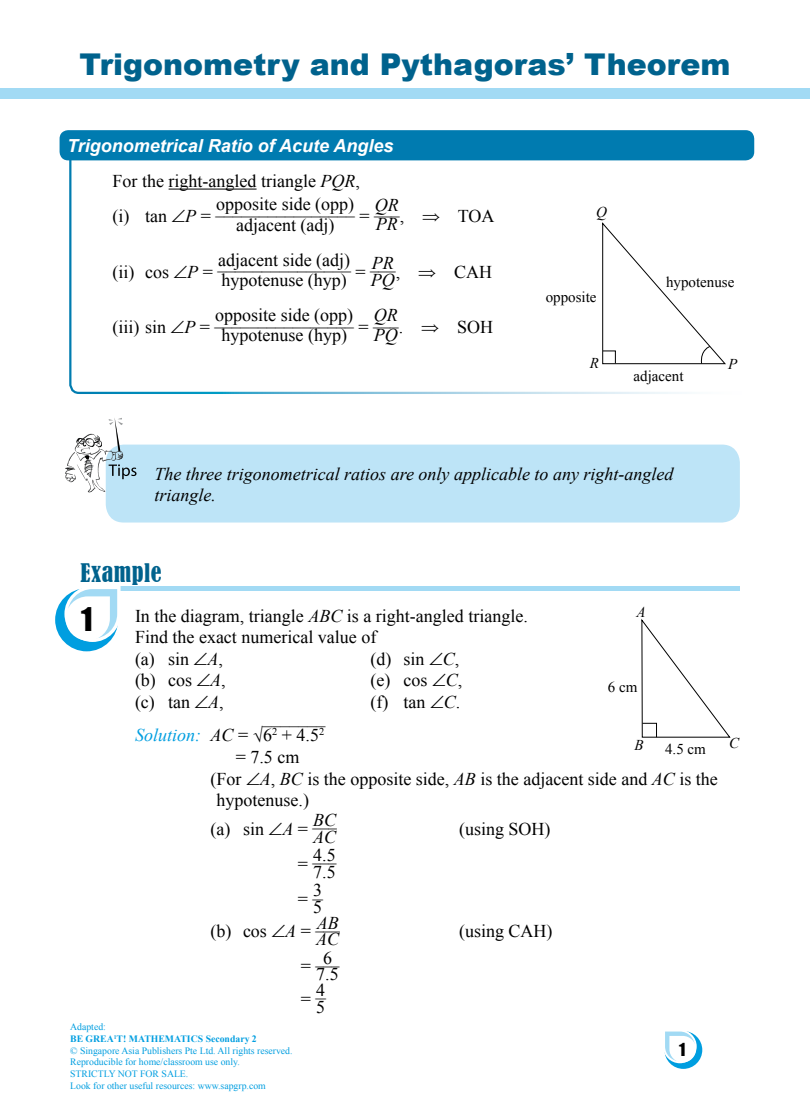
<style>
.page{position:relative;width:810px;height:1107px;background:#fff}
.page>*{position:absolute;margin:0;border:0;box-sizing:border-box;transform-origin:0 0}
.t1{font:900 30px "Arial";color:#00628d}
.t2{font:30px "Impact";color:#000}
.t3{font:condensed 24px "Bernard";letter-spacing:.02em;color:#00628d}
.t4{font:18px/35.1px "Times New Roman";color:#000}
.t5{font:italic 18px/16.4px "Times New Roman";color:#000}
.t6{font:italic 700 18px "Arial";color:#fff}
.t7{font:italic 18px "Times New Roman";color:#009ee0}
.t8{font:16.5px "Impact";color:#000}
.t9{font:15.3px "Times New Roman";color:#000;scale:1.14 1}
.t10{font:15.3px "Times New Roman";color:#000;scale:1.16 1}
.t11{font:15.3px "Times New Roman";color:#000;scale:1.11 1}
.t12{font:15.3px "Times New Roman";color:#000;scale:1.05 1}
.t13{font:15.3px "Times New Roman";color:#000;scale:1.07 1}
.t14{font:15.3px "Times New Roman";color:#000;scale:.69 1}
.t15{font:15px "Times New Roman";color:#000}
.t16{font:italic 15px "Times New Roman";color:#000}
.t17{font:14.4px "Times New Roman";color:#000;scale:1.25 1}
.t18{font:9.75px/11.7px "Times New Roman";color:#009ee0}
.s1{font-style:italic}
.s2{color:#000}
.s3{font-style:normal;color:#000}
.s4{font-style:normal;font-size:17.85px;color:#000}
.s5{font-size:18px}
.s6{font-weight:700}
</style>
<div class="page">
<svg style="left:664px;top:1031px;width:38px;height:38px"></svg>
<svg style="left:68px;top:160px;width:679px;height:234px"></svg>
<div style="left:60px;top:130px;width:694px;height:30px;background:#007bb0;border-radius:9px"></div>
<hr style="left:169px;top:189px;width:88px;height:1px;background:#000">
<svg style="left:602px;top:222px;width:125px;height:142px"></svg>
<hr style="left:91px;top:586px;width:649px;height:4px;background:#a2daf4">
<svg style="left:55px;top:586px;width:66px;height:65px"></svg>
<svg style="left:641px;top:619px;width:90px;height:119px"></svg>
<div style="left:0;top:88px;width:810px;height:10px;background:#a2daf4"></div>
<div style="left:106px;top:445px;width:634px;height:78px;background:#bde4f7;border-radius:18px"></div>
<svg style="left:65px;top:418px;width:72px;height:74px"></svg>
<svg style="left:423px;top:214px;width:17px;height:7px"></svg>
<svg style="left:419px;top:269px;width:16px;height:8px"></svg>
<svg style="left:422px;top:324px;width:17px;height:8px"></svg>
<h1 class="t1" style="left:79px;top:43px;width:653px">Trigonometry and Pythagoras’ Theorem</h1>
<p class="t6" style="left:67px;top:133px;width:328px">Trigonometrical Ratio of Acute Angles</p>
<p class="t4" style="left:113px;top:163px;width:249px">For the right-angled triangle <span class="s1">PQR</span>, (i) tan ∠<span class="s1">P</span> =</p>
<p class="t4" style="left:216px;top:187px;width:139px">opposite side (opp)</p>
<p class="t9" style="left:215px;top:199px;width:124px">________________</p>
<p class="t4" style="left:236px;top:207px;width:100px">adjacent (adj)</p>
<p class="t5" style="left:375px;top:194px;width:31px;line-height:19.6px">QR<br>PR<sup>,</sup></p>
<p class="t4" style="left:458px;top:198px;width:38px">TOA</p>
<p class="t16" style="left:596px;top:202px;width:12px">Q</p>
<p class="t4" style="left:360px;top:198px;width:12px">=</p>
<p class="t11" style="left:374px;top:199px;width:25px">___</p>
<p class="t4" style="left:218px;top:242px;width:133px">adjacent side (adj)</p>
<p class="t10" style="left:217px;top:254px;width:117px">_______________</p>
<p class="t4" style="left:221px;top:262px;width:127px">hypotenuse (hyp)</p>
<p class="t5" style="left:371px;top:255px;width:25px">PR<br>PQ</p>
<p class="t4" style="left:113px;top:254px;width:102px">(ii) cos ∠<span class="s1">P</span> =</p>
<p class="t4" style="left:355px;top:254px;width:12px">=</p>
<p class="t11" style="left:370px;top:254px;width:25px">___</p>
<p class="t4" style="left:396px;top:254px;width:6px">,</p>
<p class="t4" style="left:454px;top:254px;width:39px">CAH</p>
<p class="t4" style="left:215px;top:297px;width:139px">opposite side (opp)</p>
<p class="t9" style="left:214px;top:309px;width:124px">________________</p>
<p class="t4" style="left:222px;top:317px;width:127px">hypotenuse (hyp)</p>
<p class="t5" style="left:374px;top:305px;width:26px;line-height:19.8px">QR<br>PQ</p>
<p class="t4" style="left:113px;top:309px;width:99px">(iii) sin ∠<span class="s1">P</span> =</p>
<p class="t4" style="left:399px;top:309px;width:6px">.</p>
<p class="t4" style="left:457px;top:309px;width:37px">SOH</p>
<p class="t4" style="left:359px;top:309px;width:12px">=</p>
<p class="t11" style="left:373px;top:309px;width:25px">___</p>
<p class="t15" style="left:546px;top:287px;width:52px">opposite</p>
<p class="t15" style="left:666px;top:272px;width:70px">hypotenuse</p>
<p class="t16" style="left:590px;top:353px;width:11px">R</p>
<p class="t16" style="left:728px;top:354px;width:11px">P</p>
<p class="t15" style="left:634px;top:365px;width:51px">adjacent</p>
<p class="t5" style="left:154px;top:462px;width:521px;line-height:21.6px">The three trigonometrical ratios are only applicable to any right-angled triangle.</p>
<h2 class="t3" style="left:81px;top:558px;width:82px">Example</h2>
<h1 class="t2" style="left:81px;top:596px;width:13px">1</h1>
<p class="t4" style="left:135px;top:598px;width:394px">In the diagram, triangle <span class="s1">ABC</span> is a right-angled triangle.</p>
<p class="t16" style="left:636px;top:602px;width:11px">A</p>
<p class="t4" style="left:135px;top:626px;width:243px;line-height:21.6px">Find the exact numerical value of (a) sin ∠<span class="s1">A</span>,</p>
<p class="t4" style="left:371px;top:641px;width:90px">(d) sin ∠<span class="s1">C</span>,</p>
<p class="t4" style="left:135px;top:663px;width:92px">(b) cos ∠<span class="s1">A</span>,</p>
<p class="t4" style="left:371px;top:663px;width:93px">(e) cos ∠<span class="s1">C</span>,</p>
<p class="t4" style="left:135px;top:684px;width:90px">(c) tan ∠<span class="s1">A</span>,</p>
<p class="t4" style="left:371px;top:684px;width:91px">(f) tan ∠<span class="s1">C</span>.</p>
<p class="t7" style="left:135px;top:723px;width:191px">Solution: <span class="s2">AC</span> <span class="s3">=</span> <span class="s4">√</span><span class="s3">6</span><sup>2</sup> <span class="s3">+ 4.5</span><sup>2</sup></p>
<p class="t15" style="left:608px;top:677px;width:31px">6 cm</p>
<p class="t17" style="left:263px;top:710px;width:52px">_______</p>
<p class="t4" style="left:236px;top:739px;width:65px">= 7.5 cm</p>
<p class="t4" style="left:211px;top:761px;width:509px">(For ∠<span class="s1">A</span>, <span class="s1">BC</span> is the opposite side, <span class="s1">AB</span> is the adjacent side and <span class="s1">AC</span> is the</p>
<p class="t4" style="left:217px;top:782px;width:94px">hypotenuse.)</p>
<p class="t4" style="left:211px;top:811px;width:99px">(a) sin ∠<span class="s1">A</span> =</p>
<p class="t13" style="left:312px;top:811px;width:24px">___</p>
<p class="t16" style="left:635px;top:735px;width:11px">B</p>
<p class="t16" style="left:729px;top:733px;width:12px">C</p>
<p class="t15" style="left:665px;top:738px;width:42px">4.5 cm</p>
<p class="t5" style="left:313px;top:811px;width:25px">BC<br>AC</p>
<p class="t4" style="left:459px;top:811px;width:93px">(using SOH)</p>
<p class="t4" style="left:313px;top:847px;width:24px;line-height:16.4px">4.5<br>7.5</p>
<p class="t4" style="left:298px;top:846px;width:12px">=</p>
<p class="t12" style="left:312px;top:846px;width:24px">___</p>
<p class="t14" style="left:312px;top:881px;width:17px">_ _<span class="s5">3</span></p>
<p class="t4" style="left:313px;top:889px;width:10px">5</p>
<p class="t4" style="left:298px;top:881px;width:12px">=</p>
<p class="t5" style="left:316px;top:914px;width:25px">AB<br>AC</p>
<p class="t4" style="left:459px;top:913px;width:95px">(using CAH)</p>
<p class="t4" style="left:211px;top:913px;width:102px">(b) cos ∠<span class="s1">A</span> =</p>
<p class="t13" style="left:315px;top:914px;width:24px">___</p>
<p class="t12" style="left:315px;top:949px;width:24px">___<span class="s5">6</span></p>
<p class="t4" style="left:316px;top:956px;width:24px">7.5</p>
<p class="t4" style="left:301px;top:948px;width:12px">=</p>
<p class="t18" style="left:70px;top:1021px;width:224px">Adapted:<br><span class="s6">BE GREA</span><sup>1</sup><span class="s6">T! MATHEMATICS Secondary 2<br></span>© Singapore Asia Publishers Pte Ltd. All rights reserved.<br>Reproducible for home/classroom use only.<br>STRICTLY NOT FOR SALE.<br>Look for other useful resources: www.sapgrp.com</p>
<p class="t14" style="left:315px;top:981px;width:17px">_ _<span class="s5">4</span></p>
<p class="t4" style="left:316px;top:989px;width:10px">5</p>
<p class="t4" style="left:301px;top:981px;width:12px">=</p>
<p class="t8" style="left:679px;top:1037px;width:8px">1</p>
</div>
